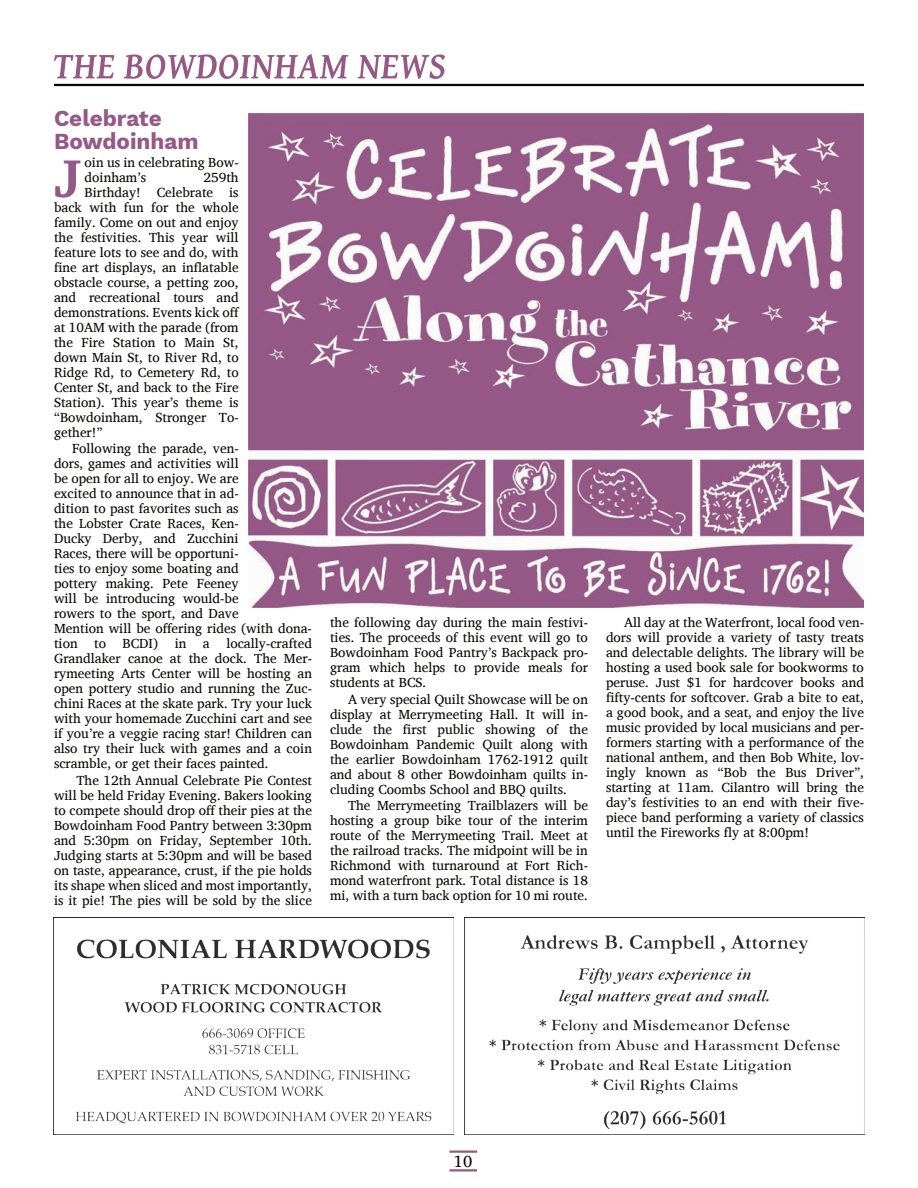
<style>
.page{position:relative;width:918px;height:1188px;background:#fff}
.page>*{position:absolute;margin:0;border:0;box-sizing:border-box;transform-origin:0 0}
.t1{font:700 54px "Charis SIL";color:#965987}
.t2{font:700 22.5px/22.5px "Work Sans";color:#965987}
.t3{font:16.5px "Charis SIL";color:#080704}
.t4{font:13.5px/15px "Charis SIL";color:#080704;text-align:justify}
</style>
<div class="page">
<hr style="left:54px;top:84px;width:810px;height:2px;background:#080704">
<hr style="left:449px;top:1150px;width:28px;height:3px;background:#965987">
<hr style="left:449px;top:1169px;width:28px;height:3px;background:#965987">
<svg style="left:54px;top:55px;width:60px;height:23px"></svg>
<svg style="left:124px;top:54px;width:224px;height:25px"></svg>
<svg style="left:358px;top:55px;width:87px;height:24px"></svg>
<img style="left:76px;top:918px;width:378px;height:216px">
<img style="left:464px;top:918px;width:376px;height:216px">
<img style="left:248px;top:114px;width:616px;height:494px">
<h2 class="t2" style="left:54px;top:107px;width:146px">Celebrate<br>Bowdoinham</h2>
<h1 class="t1" style="left:54px;top:132px;width:29px">J</h1>
<p class="t4" style="left:85px;top:154px;width:156px">oin us in celebrating Bow‐ doinham’s</p>
<p class="t4" style="left:204px;top:169px;width:37px">259th</p>
<p class="t4" style="left:85px;top:184px;width:156px">Birthday! Celebrate is</p>
<p class="t4" style="left:54px;top:199px;width:186px">back with fun for the whole</p>
<p class="t4" style="left:54px;top:214px;width:186px">family. Come on out and enjoy</p>
<p class="t4" style="left:54px;top:229px;width:186px">the festivities. This year will</p>
<p class="t4" style="left:54px;top:244px;width:186px">feature lots to see and do, with</p>
<p class="t4" style="left:54px;top:259px;width:186px">fine art displays, an inflatable</p>
<p class="t4" style="left:54px;top:274px;width:186px">obstacle course, a petting zoo,</p>
<p class="t4" style="left:54px;top:289px;width:186px">and recreational tours and</p>
<p class="t4" style="left:54px;top:304px;width:187px">demonstrations. Events kick off</p>
<p class="t4" style="left:54px;top:319px;width:186px">at 10AM with the parade (from</p>
<p class="t4" style="left:54px;top:334px;width:186px">the Fire Station to Main St,</p>
<p class="t4" style="left:54px;top:349px;width:186px">down Main St, to River Rd, to</p>
<p class="t4" style="left:54px;top:364px;width:186px">Ridge Rd, to Cemetery Rd, to</p>
<p class="t4" style="left:54px;top:379px;width:186px">Center St, and back to the Fire</p>
<p class="t4" style="left:54px;top:394px;width:186px">Station). This year’s theme is</p>
<p class="t4" style="left:54px;top:409px;width:186px">“Bowdoinham, Stronger To‐</p>
<p class="t4" style="left:54px;top:424px;width:50px">gether!”</p>
<p class="t4" style="left:54px;top:441px;width:260px;text-align:left;text-indent:18px">Following the parade, ven‐<br>dors, games and activities will<br>be open for all to enjoy. We are<br>excited to announce that in ad‐<br>dition to past favorites such as<br>the Lobster Crate Races, Ken‐<br>Ducky Derby, and Zucchini<br>Races, there will be opportuni‐<br>ties to enjoy some boating and<br>pottery making. Pete Feeney<br>will be introducing would-be<br>rowers to the sport, and Dave<br>Mention will be offering rides (with dona‐ tion to BCDI) in a locally-crafted Grandlaker canoe at the dock. The Mer‐ rymeeting Arts Center will be hosting an open pottery studio and running the Zuc‐ chini Races at the skate park. Try your luck with your homemade Zucchini cart and see if you’re a veggie racing star! Children can also try their luck with games and a coin scramble, or get their faces painted.</p>
<p class="t4" style="left:54px;top:772px;width:260px;text-indent:23px">The 12th Annual Celebrate Pie Contest will be held Friday Evening. Bakers looking to compete should drop off their pies at the Bowdoinham Food Pantry between 3:30pm and 5:30pm on Friday, September 10th.<br>Judging starts at 5:30pm and will be based on taste, appearance, crust, if the pie holds its shape when sliced and most importantly, is it pie! The pies will be sold by the slice</p>
<p class="t4" style="left:330px;top:615px;width:260px">the following day during the main festivi‐ ties. The proceeds of this event will go to Bowdoinham Food Pantry’s Backpack pro‐ gram which helps to provide meals for students at BCS.</p>
<p class="t4" style="left:330px;top:691px;width:260px;text-indent:18px">A very special Quilt Showcase will be on display at Merrymeeting Hall. It will in‐ clude the first public showing of the Bowdoinham Pandemic Quilt along with the earlier Bowdoinham 1762-1912 quilt and about 8 other Bowdoinham quilts in‐ cluding Coombs School and BBQ quilts.</p>
<p class="t4" style="left:330px;top:798px;width:260px;text-indent:18px">The Merrymeeting Trailblazers will be hosting a group bike tour of the interim route of the Merrymeeting Trail. Meet at the railroad tracks. The midpoint will be in Richmond with turnaround at Fort Rich‐ mond waterfront park. Total distance is 18 mi, with a turn back option for 10 mi route.</p>
<p class="t4" style="left:606px;top:615px;width:260px;text-indent:18px">All day at the Waterfront, local food ven‐ dors will provide a variety of tasty treats and delectable delights. The library will be hosting a used book sale for bookworms to peruse. Just $1 for hardcover books and fifty-cents for softcover. Grab a bite to eat, a good book, and a seat, and enjoy the live music provided by local musicians and per‐ formers starting with a performance of the national anthem, and then Bob White, lov‐ ingly known as “Bob the Bus Driver”, starting at 11am. Cilantro will bring the day’s festivities to an end with their five&shy;piece band performing a variety of classics until the Fireworks fly at 8:00pm!</p>
<p class="t3" style="left:454px;top:1147px;width:20px">10</p>
</div>
